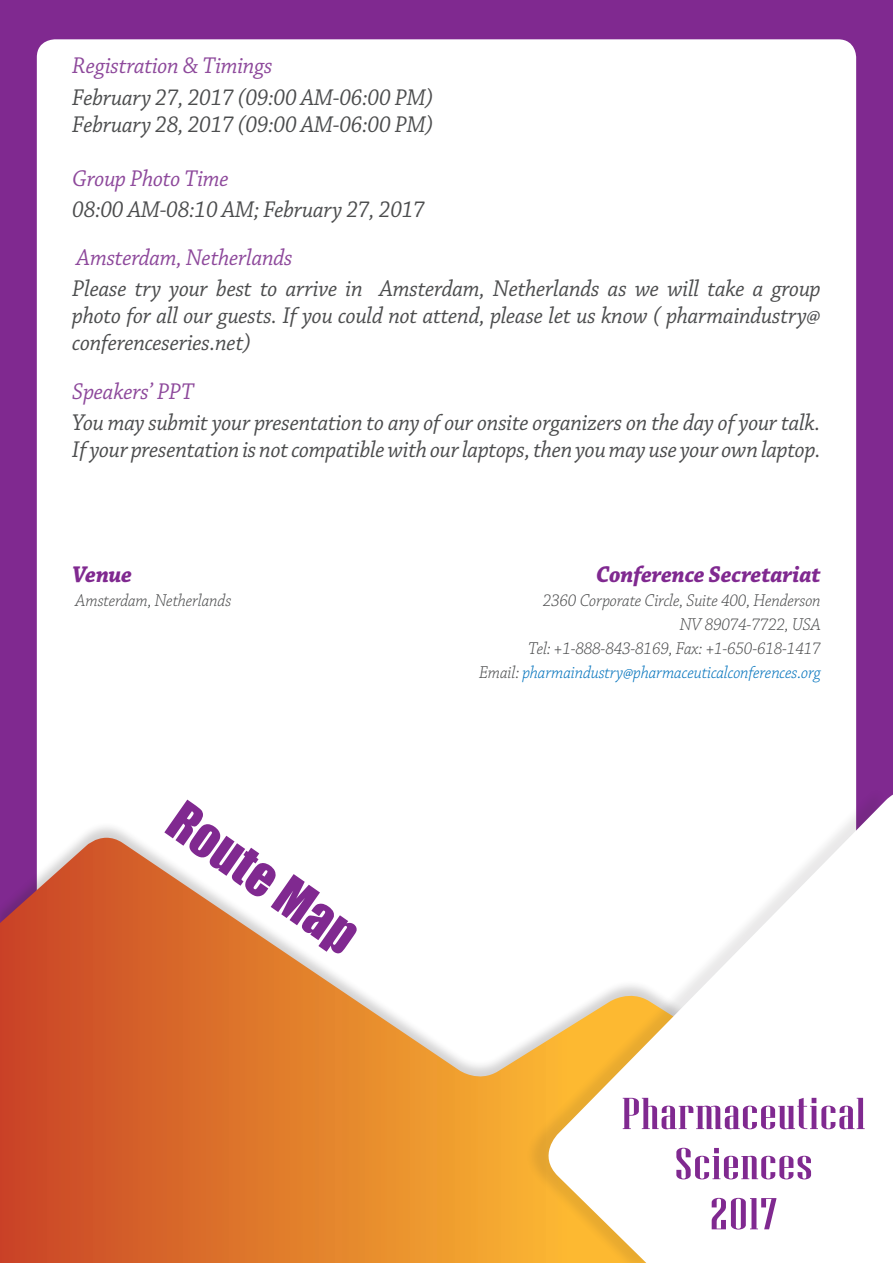
<style>
.page{position:relative;width:893px;height:1263px;background:#802990}
.page>*{position:absolute;margin:0;border:0;box-sizing:border-box;transform-origin:0 0}
.t1{font:50.7px "Impact";color:#802990}
.t2{font:44.7px/50.1px "Niagara Solid";letter-spacing:.02em;color:#802990;text-align:center;scale:1.39 1}
.t3{font:italic 24px/27px "Chaparral Pro";letter-spacing:-.01em;color:#4b4c4d;text-align:justify;scale:.95 1}
.t4{font:italic 24px "Chaparral Pro";letter-spacing:-.01em;color:#8d489b;scale:.95 1}
.t5{font:italic 700 24px "Chaparral Pro";letter-spacing:-.01em;color:#802990;scale:.95 1}
.t6{font:italic 300 18px "Chaparral Pro";letter-spacing:-.01em;color:#4b4c4d;scale:.95 1}
.t7{font:italic 300 18px "Chaparral Pro";letter-spacing:-.01em;color:#0072bc;scale:.95 1}
.s1{color:#4b4c4d}
</style>
<div class="page">
<div style="left:37px;top:39px;width:819px;height:1069px;background:#fff;border-radius:18px"></div>
<div style="left:0;top:821px;width:893px;height:442px;background:#231f20;opacity:.2"></div>
<svg style="left:0;top:838px;width:526px;height:425px"></svg>
<div style="left:526px;top:787px;width:360px;height:476px;background:#231f20;opacity:.1"></div>
<svg style="left:537px;top:795px;width:356px;height:468px"></svg>
<p class="t4" style="left:72px;top:53px;width:212px">Registration &amp; Timings</p>
<p class="t3" style="left:72px;top:85px;width:381px">February 27, 2017 (09:00 AM-06:00 PM)</p>
<p class="t3" style="left:72px;top:112px;width:381px">February 28, 2017 (09:00 AM-06:00 PM)</p>
<p class="t4" style="left:72px;top:165px;width:166px">Group Photo Time</p>
<p class="t3" style="left:72px;top:197px;width:373px">08:00 AM-08:10 AM; February 27, 2017</p>
<p class="t4" style="left:77px;top:244px;width:229px">Amsterdam, Netherlands</p>
<p class="t3" style="left:72px;top:276px;width:789px">Please try your best to arrive in Amsterdam, Netherlands as we will take a group photo for all our guests. If you could not attend, please let us know ( pharmaindustry@ conferenceseries.net)</p>
<p class="t4" style="left:72px;top:378px;width:129px">Speakers’ PPT</p>
<p class="t3" style="left:72px;top:410px;width:789px">You may submit your presentation to any of our onsite organizers on the day of your talk.<br>If your presentation is not compatible with our laptops, then you may use your own laptop.</p>
<p class="t5" style="left:72px;top:560px;width:65px">Venue</p>
<p class="t6" style="left:76px;top:591px;width:165px">Amsterdam, Netherlands</p>
<p class="t1" style="left:197px;top:783px;width:219px;rotate:35deg">Route Map</p>
<p class="t5" style="left:596px;top:560px;width:238px">Conference Secretariat</p>
<p class="t6" style="left:543px;top:591px;width:294px">2360 Corporate Circle, Suite 400, Henderson</p>
<p class="t6" style="left:680px;top:615px;width:150px">NV 89074-7722, USA</p>
<p class="t6" style="left:528px;top:639px;width:309px">Tel: +1-888-843-8169, Fax: +1-650-618-1417</p>
<p class="t7" style="left:479px;top:663px;width:361px"><span class="s1">Email:</span> pharmaindustry@pharmaceuticalconferences.org</p>
<p class="t2" style="left:622px;top:1089px;width:177px">Pharmaceutical<br>Sciences</p>
<p class="t2" style="left:710px;top:1189px;width:50px">2017</p>
</div>
